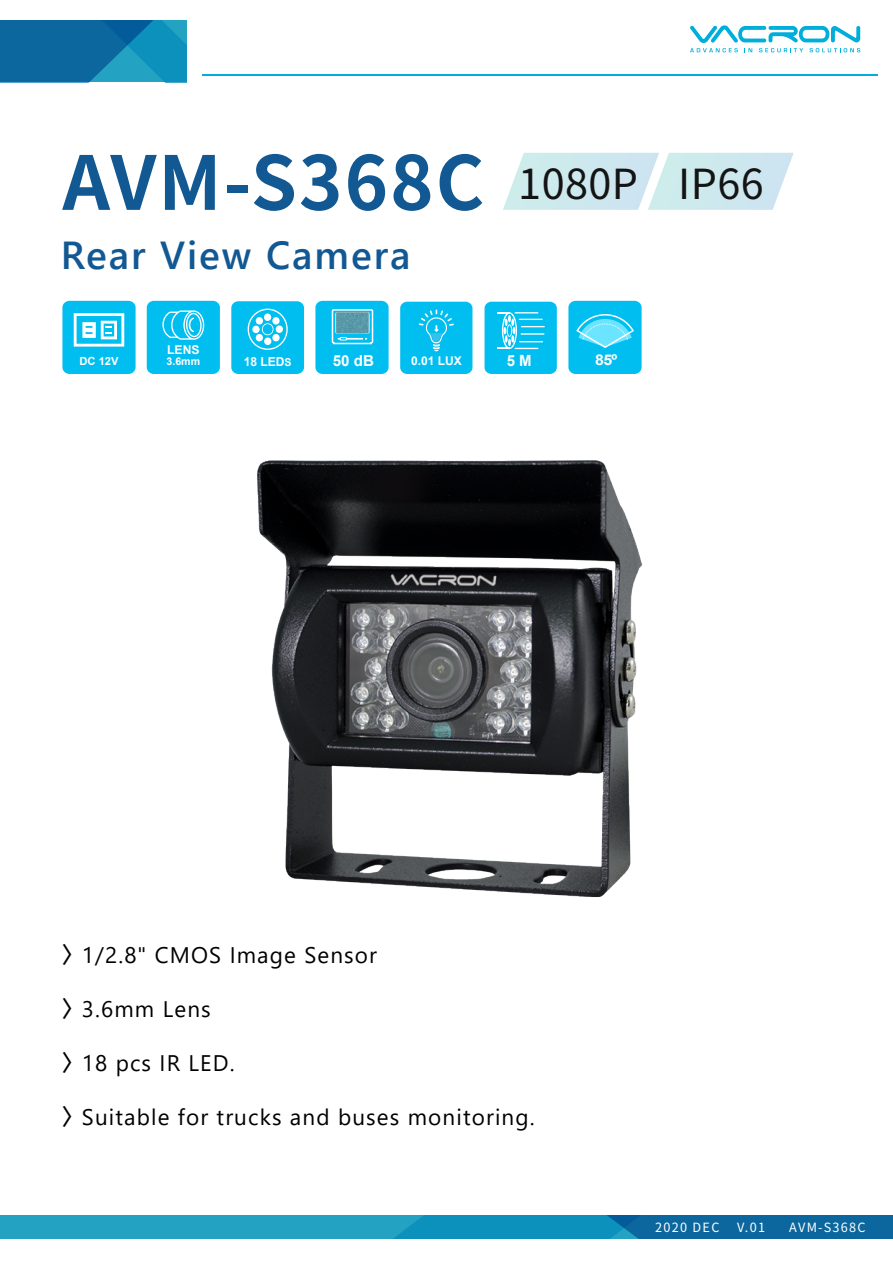
<style>
.page{position:relative;width:893px;height:1263px;background:#fff}
.page>*{position:absolute;margin:0;border:0;box-sizing:border-box;transform-origin:0 0}
.t1{font:700 74.25px "Noto Sans CJ Ktc";letter-spacing:.025em;color:#125993}
.t2{font:41.4px "Noto Sans CJ Ktc";letter-spacing:.01em;color:#141414}
.t3{font:600 39px "Segoe UI";letter-spacing:.05em;color:#125993}
.t4{font:22.5px "Yu Gothic UI";letter-spacing:.05em;color:#000}
.t5{font:700 15.45px "Arial";color:#fff}
.t6{font:700 15.15px "Arial";color:#fff}
.t7{font:700 14.7px "Arial";color:#fff;scale:1.08 1}
.t8{font:12.75px "Noto Sans CJ Ktc";letter-spacing:.1em;color:#fff}
.t9{font:700 12.45px "Arial";color:#fff}
.t10{font:700 12.15px "Arial";color:#fff}
.t11{font:700 12px "Arial";color:#fff}
.t12{font:700 11.25px "Arial";color:#fff}
.t13{font:700 10.65px "Arial";color:#fff}
.s1{font-size:10.8px}
.s2{font-family:"Noto Sans CJ Ktc";font-weight:500}
</style>
<div class="page">
<div style="left:0;top:1215px;width:893px;height:23px;background:#23a3c1"></div>
<svg style="left:395px;top:1215px;width:498px;height:23px;background:#0b7aab"></svg>
<hr style="left:202px;top:74px;width:676px;height:2px;background:#00aedc">
<svg style="left:0;top:20px;width:186px;height:62px;background:#0d77a8"></svg>
<svg style="left:690px;top:25px;width:170px;height:27px"></svg>
<svg style="left:503px;top:153px;width:291px;height:57px;background:#d2eaef"></svg>
<div style="left:62px;top:301px;width:74px;height:73px;background:#00bef0;border-radius:7px"></div>
<svg style="left:74px;top:313px;width:50px;height:34px"></svg>
<div style="left:147px;top:301px;width:73px;height:73px;background:#00bef0;border-radius:7px"></div>
<svg style="left:162px;top:310px;width:42px;height:30px"></svg>
<div style="left:315px;top:301px;width:74px;height:73px;background:#00bef0;border-radius:7px"></div>
<svg style="left:332px;top:310px;width:40px;height:33px"></svg>
<div style="left:332px;top:309px;width:41px;height:34px;border:2px solid #fff"></div>
<svg style="left:335px;top:312px;width:34px;height:28px"></svg>
<div style="left:335px;top:312px;width:34px;height:22px;background:#5999a9;border-radius:2px"></div>
<div style="left:335px;top:312px;width:34px;height:22px;border:1px solid #fff;border-radius:2px"></div>
<div style="left:400px;top:302px;width:72px;height:72px;background:#00bef0;border-radius:7px"></div>
<svg style="left:419px;top:309px;width:35px;height:42px"></svg>
<div style="left:231px;top:301px;width:73px;height:73px;background:#00bef0;border-radius:7px"></div>
<svg style="left:248px;top:309px;width:40px;height:41px"></svg>
<div style="left:484px;top:302px;width:73px;height:72px;background:#00bef0;border-radius:7px"></div>
<svg style="left:497px;top:312px;width:48px;height:37px"></svg>
<img style="left:257px;top:460px;width:386px;height:437px">
<div style="left:568px;top:301px;width:74px;height:73px;background:#00bef0;border-radius:7px"></div>
<svg style="left:576px;top:314px;width:58px;height:34px"></svg>
<h1 class="t1" style="left:62px;top:141px;width:423px">AVM-S368C</h1>
<h3 class="t3" style="left:61px;top:219px;width:351px">Rear View Camera</h3>
<h2 class="t2" style="left:518px;top:161px;width:247px">1080P IP66</h2>
<p class="t12" style="left:79px;top:353px;width:41px">DC 12V</p>
<p class="t10" style="left:167px;top:342px;width:34px">LENS</p>
<p class="t13" style="left:166px;top:354px;width:35px">3.6mm</p>
<p class="t9" style="left:244px;top:353px;width:49px">18 LED<span class="s1">S</span></p>
<p class="t6" style="left:333px;top:350px;width:43px">50 dB</p>
<p class="t11" style="left:411px;top:352px;width:52px">0.01 LUX</p>
<p class="t5" style="left:507px;top:350px;width:27px">5 M</p>
<p class="t7" style="left:595px;top:350px;width:22px">85º</p>
<p class="t4" style="left:62px;top:934px;width:317px"><span class="s2">〉</span>1/2.8" CMOS Image Sensor</p>
<p class="t4" style="left:62px;top:988px;width:150px"><span class="s2">〉</span>3.6mm Lens</p>
<p class="t4" style="left:62px;top:1042px;width:174px"><span class="s2">〉</span>18 pcs IR LED.</p>
<p class="t4" style="left:62px;top:1096px;width:474px"><span class="s2">〉</span>Suitable for trucks and buses monitoring.</p>
<p class="t8" style="left:655px;top:1220px;width:66px">2020 DEC</p>
<p class="t8" style="left:737px;top:1220px;width:29px">V.01</p>
<p class="t8" style="left:789px;top:1220px;width:78px">AVM-S368C</p>
</div>
